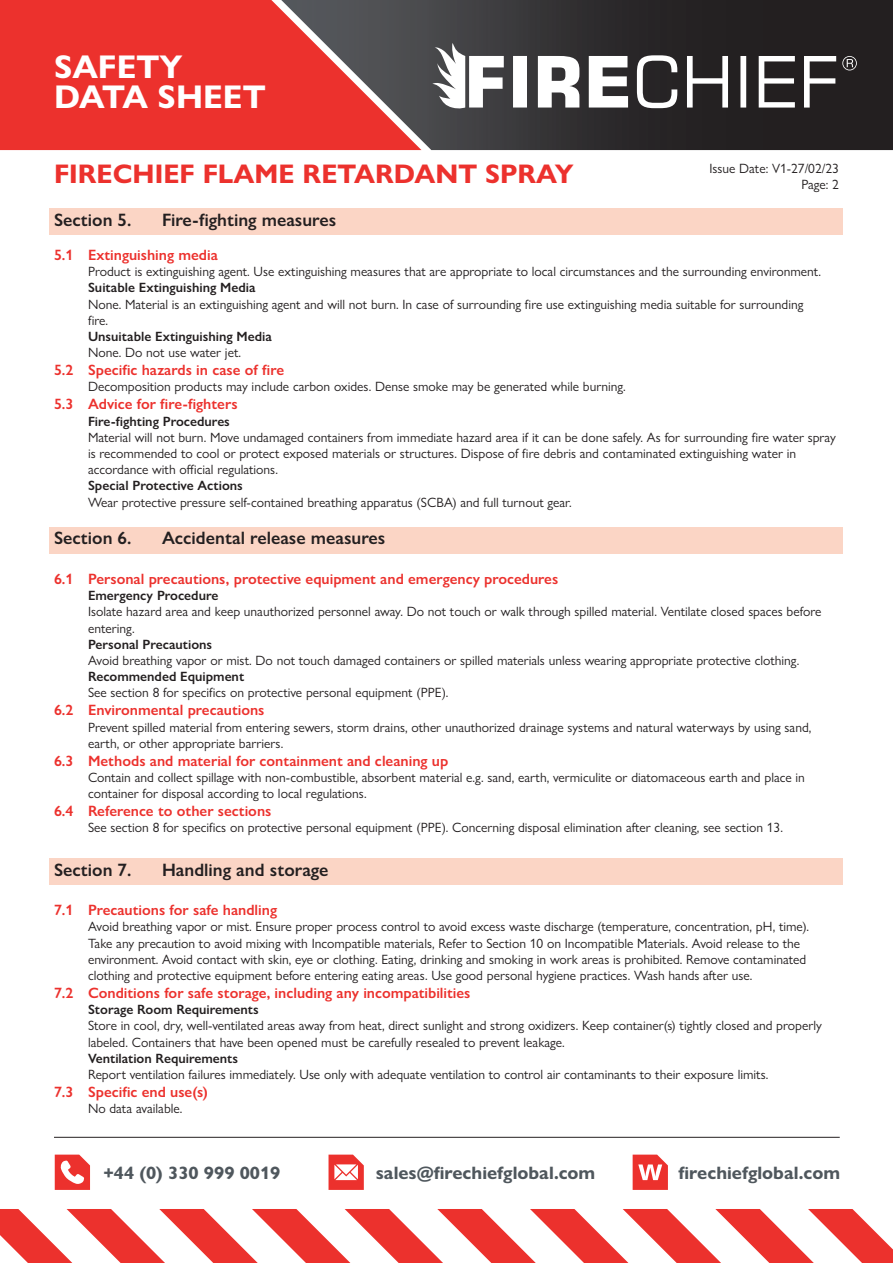
<style>
.page{position:relative;width:893px;height:1263px;background:#fff}
.page>*{position:absolute;margin:0;border:0;box-sizing:border-box;transform-origin:0 0}
.t1{font:700 33px/30px "Gill Sans Nova";color:#fff}
.t2{font:700 27px "Gill Sans Nova";color:#ec312d}
.t3{font:600 18px "Gill Sans Nova";color:#231f20}
.t4{font:700 18px "Gill Sans Nova";color:#4f575d}
.t5{font:600 15px "Gill Sans Nova";color:#ec312d}
.Indented_text{font:13.5px/16.2px "Gill Sans Nova";color:#231f20;text-align:right}
.Indented_text-2{font:600 13.5px "Gill Sans Nova";color:#231f20}
</style>
<div class="page">
<div style="left:0;top:0;width:250px;height:150px;background:#ec312d"></div>
<svg style="left:250px;top:0;width:643px;height:150px;background:#583535"></svg>
<svg style="left:55px;top:1154px;width:35px;height:36px"></svg>
<svg style="left:329px;top:1154px;width:35px;height:36px"></svg>
<hr style="left:54px;top:1137px;width:786px;height:1px;background:#231f20">
<svg style="left:633px;top:1154px;width:35px;height:36px"></svg>
<svg style="left:0;top:1209px;width:893px;height:54px"></svg>
<svg style="left:432px;top:43px;width:72px;height:67px"></svg>
<div style="left:513px;top:56px;width:14px;height:52px;background:#fff"></div>
<svg style="left:538px;top:56px;width:41px;height:52px"></svg>
<svg style="left:589px;top:56px;width:39px;height:52px"></svg>
<svg style="left:637px;top:55px;width:40px;height:53px"></svg>
<svg style="left:687px;top:56px;width:41px;height:52px"></svg>
<div style="left:740px;top:56px;width:6px;height:52px;background:#fff"></div>
<svg style="left:759px;top:56px;width:36px;height:52px"></svg>
<svg style="left:804px;top:56px;width:32px;height:52px"></svg>
<svg style="left:842px;top:56px;width:15px;height:14px"></svg>
<div style="left:50px;top:208px;width:793px;height:27px;background:#fbd5c5"></div>
<div style="left:50px;top:527px;width:793px;height:26px;background:#fbd5c5"></div>
<div style="left:50px;top:858px;width:793px;height:27px;background:#fbd5c5"></div>
<h1 class="t1" style="left:54px;top:52px;width:213px">SAFETY<br>DATA SHEET</h1>
<h2 class="t2" style="left:54px;top:157px;width:521px">FIRECHIEF FLAME RETARDANT SPRAY</h2>
<p class="Indented_text" style="left:709px;top:160px;width:131px">Issue Date: V1-27/02/23<br>Page: 2</p>
<p class="t3" style="left:54px;top:208px;width:79px">Section 5.</p>
<p class="t3" style="left:162px;top:208px;width:176px">Fire-fighting measures</p>
<p class="t5" style="left:54px;top:246px;width:165px">5.1 Extinguishing media</p>
<p class="Indented_text" style="left:88px;top:263px;width:734px">Product is extinguishing agent. Use extinguishing measures that are appropriate to local circumstances and the surrounding environment.</p>
<p class="Indented_text-2" style="left:88px;top:279px;width:169px">Suitable Extinguishing Media</p>
<p class="Indented_text" style="left:88px;top:296px;width:717px">None. Material is an extinguishing agent and will not burn. In case of surrounding fire use extinguishing media suitable for surrounding</p>
<p class="Indented_text" style="left:88px;top:312px;width:22px">fire.</p>
<p class="Indented_text-2" style="left:88px;top:328px;width:185px">Unsuitable Extinguishing Media</p>
<p class="Indented_text" style="left:88px;top:344px;width:155px">None. Do not use water jet.</p>
<p class="t5" style="left:54px;top:361px;width:232px">5.2 Specific hazards in case of fire</p>
<p class="Indented_text" style="left:88px;top:379px;width:539px">Decomposition products may include carbon oxides. Dense smoke may be generated while burning.</p>
<p class="t5" style="left:54px;top:395px;width:185px">5.3 Advice for fire-fighters</p>
<p class="Indented_text-2" style="left:88px;top:413px;width:143px">Fire-fighting Procedures</p>
<p class="Indented_text" style="left:88px;top:429px;width:749px">Material will not burn. Move undamaged containers from immediate hazard area if it can be done safely. As for surrounding fire water spray</p>
<p class="Indented_text" style="left:88px;top:445px;width:710px">is recommended to cool or protect exposed materials or structures. Dispose of fire debris and contaminated extinguishing water in</p>
<p class="Indented_text" style="left:88px;top:461px;width:191px">accordance with official regulations.</p>
<p class="Indented_text-2" style="left:88px;top:477px;width:156px">Special Protective Actions</p>
<p class="Indented_text" style="left:88px;top:494px;width:485px">Wear protective pressure self-contained breathing apparatus (SCBA) and full turnout gear.</p>
<p class="t3" style="left:54px;top:527px;width:79px">Section 6.</p>
<p class="t3" style="left:162px;top:527px;width:225px">Accidental release measures</p>
<p class="t5" style="left:54px;top:570px;width:506px">6.1 Personal precautions, protective equipment and emergency procedures</p>
<p class="Indented_text-2" style="left:88px;top:587px;width:132px">Emergency Procedure</p>
<p class="Indented_text" style="left:88px;top:604px;width:735px">Isolate hazard area and keep unauthorized personnel away. Do not touch or walk through spilled material. Ventilate closed spaces before</p>
<p class="Indented_text" style="left:88px;top:620px;width:48px">entering.</p>
<p class="Indented_text-2" style="left:88px;top:636px;width:126px">Personal Precautions</p>
<p class="Indented_text" style="left:88px;top:652px;width:713px">Avoid breathing vapor or mist. Do not touch damaged containers or spilled materials unless wearing appropriate protective clothing.</p>
<p class="Indented_text-2" style="left:88px;top:668px;width:158px">Recommended Equipment</p>
<p class="Indented_text" style="left:88px;top:685px;width:362px">See section 8 for specifics on protective personal equipment (PPE).</p>
<p class="t5" style="left:54px;top:701px;width:212px">6.2 Environmental precautions</p>
<p class="Indented_text" style="left:88px;top:719px;width:725px;text-align:left">Prevent spilled material from entering sewers, storm drains, other unauthorized drainage systems and natural waterways by using sand, earth, or other appropriate barriers.</p>
<p class="t5" style="left:54px;top:751px;width:396px">6.3 Methods and material for containment and cleaning up</p>
<p class="Indented_text" style="left:88px;top:769px;width:718px">Contain and collect spillage with non-combustible, absorbent material e.g. sand, earth, vermiculite or diatomaceous earth and place in</p>
<p class="Indented_text" style="left:88px;top:785px;width:280px">container for disposal according to local regulations.</p>
<p class="t5" style="left:54px;top:802px;width:219px">6.4 Reference to other sections</p>
<p class="Indented_text" style="left:88px;top:820px;width:696px">See section 8 for specifics on protective personal equipment (PPE). Concerning disposal elimination after cleaning, see section 13.</p>
<p class="t3" style="left:54px;top:858px;width:79px">Section 7.</p>
<p class="t3" style="left:162px;top:858px;width:168px">Handling and storage</p>
<p class="t5" style="left:54px;top:901px;width:225px">7.1 Precautions for safe handling</p>
<p class="Indented_text" style="left:88px;top:919px;width:723px">Avoid breathing vapor or mist. Ensure proper process control to avoid excess waste discharge (temperature, concentration, pH, time).</p>
<p class="Indented_text" style="left:88px;top:935px;width:714px">Take any precaution to avoid mixing with Incompatible materials, Refer to Section 10 on Incompatible Materials. Avoid release to the</p>
<p class="Indented_text" style="left:88px;top:951px;width:720px">environment. Avoid contact with skin, eye or clothing. Eating, drinking and smoking in work areas is prohibited. Remove contaminated</p>
<p class="Indented_text" style="left:88px;top:967px;width:666px">clothing and protective equipment before entering eating areas. Use good personal hygiene practices. Wash hands after use.</p>
<p class="t5" style="left:54px;top:984px;width:418px">7.2 Conditions for safe storage, including any incompatibilities</p>
<p class="Indented_text-2" style="left:88px;top:1001px;width:172px">Storage Room Requirements</p>
<p class="Indented_text" style="left:88px;top:1018px;width:735px">Store in cool, dry, well-ventilated areas away from heat, direct sunlight and strong oxidizers. Keep container(s) tightly closed and properly</p>
<p class="Indented_text" style="left:88px;top:1034px;width:478px">labeled. Containers that have been opened must be carefully resealed to prevent leakage.</p>
<p class="Indented_text-2" style="left:88px;top:1050px;width:152px">Ventilation Requirements</p>
<p class="Indented_text" style="left:88px;top:1066px;width:682px">Report ventilation failures immediately. Use only with adequate ventilation to control air contaminants to their exposure limits.</p>
<p class="t5" style="left:54px;top:1083px;width:155px">7.3 Specific end use(s)</p>
<p class="Indented_text" style="left:88px;top:1100px;width:96px">No data available.</p>
<h3 class="t4" style="left:103px;top:1162px;width:179px">+44 (0) 330 999 0019</h3>
<h3 class="t4" style="left:376px;top:1162px;width:221px">sales@firechiefglobal.com</h3>
<h3 class="t4" style="left:678px;top:1162px;width:163px">firechiefglobal.com</h3>
</div>
